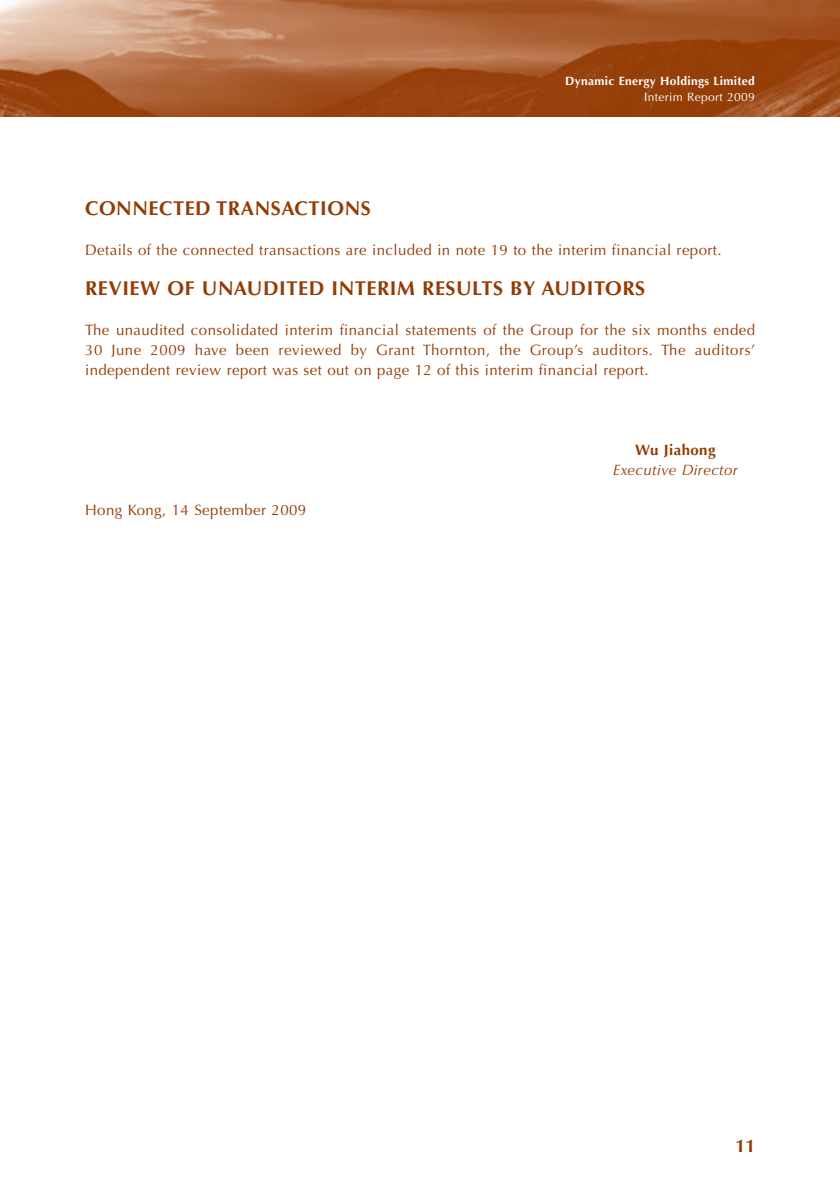
<style>
.page{position:relative;width:840px;height:1191px;background:#fff}
.page>*{position:absolute;margin:0;border:0;box-sizing:border-box;transform-origin:0 0}
.t1{font:700 20px "Optima LT Std";letter-spacing:.03em;color:#933b03}
.t2{font:700 18px "Optima LT Std";color:#933b03}
.t3{font:15px/20px "Optima LT Std";letter-spacing:.03em;color:#933b03;text-align:justify}
.t4{font:italic 15px "Optima LT Std";letter-spacing:.03em;color:#933b03}
.t5{font:700 15px "Optima LT Std";letter-spacing:.03em;color:#933b03}
.t6{font:700 12px "Optima LT Std";letter-spacing:.03em;color:#fff}
.t7{font:12px "Optima LT Std";letter-spacing:.03em;color:#fff}
</style>
<div class="page">
<img style="left:0;top:0;width:839px;height:116px">
<p class="t6" style="left:564px;top:74px;width:191px">Dynamic Energy Holdings Limited</p>
<p class="t7" style="left:643px;top:90px;width:112px">Interim Report 2009</p>
<h1 class="t1" style="left:85px;top:197px;width:287px">CONNECTED TRANSACTIONS</h1>
<p class="t3" style="left:85px;top:240px;width:637px">Details of the connected transactions are included in note 19 to the interim financial report.</p>
<h1 class="t1" style="left:85px;top:277px;width:561px">REVIEW OF UNAUDITED INTERIM RESULTS BY AUDITORS</h1>
<p class="t3" style="left:85px;top:320px;width:671px">The unaudited consolidated interim financial statements of the Group for the six months ended 30 June 2009 have been reviewed by Grant Thornton, the Group’s auditors. The auditors’ independent review report was set out on page 12 of this interim financial report.</p>
<p class="t3" style="left:85px;top:500px;width:222px">Hong Kong, 14 September 2009</p>
<p class="t5" style="left:635px;top:441px;width:82px">Wu Jiahong</p>
<p class="t4" style="left:612px;top:461px;width:126px">Executive Director</p>
<p class="t2" style="left:735px;top:1135px;width:22px">11</p>
</div>
